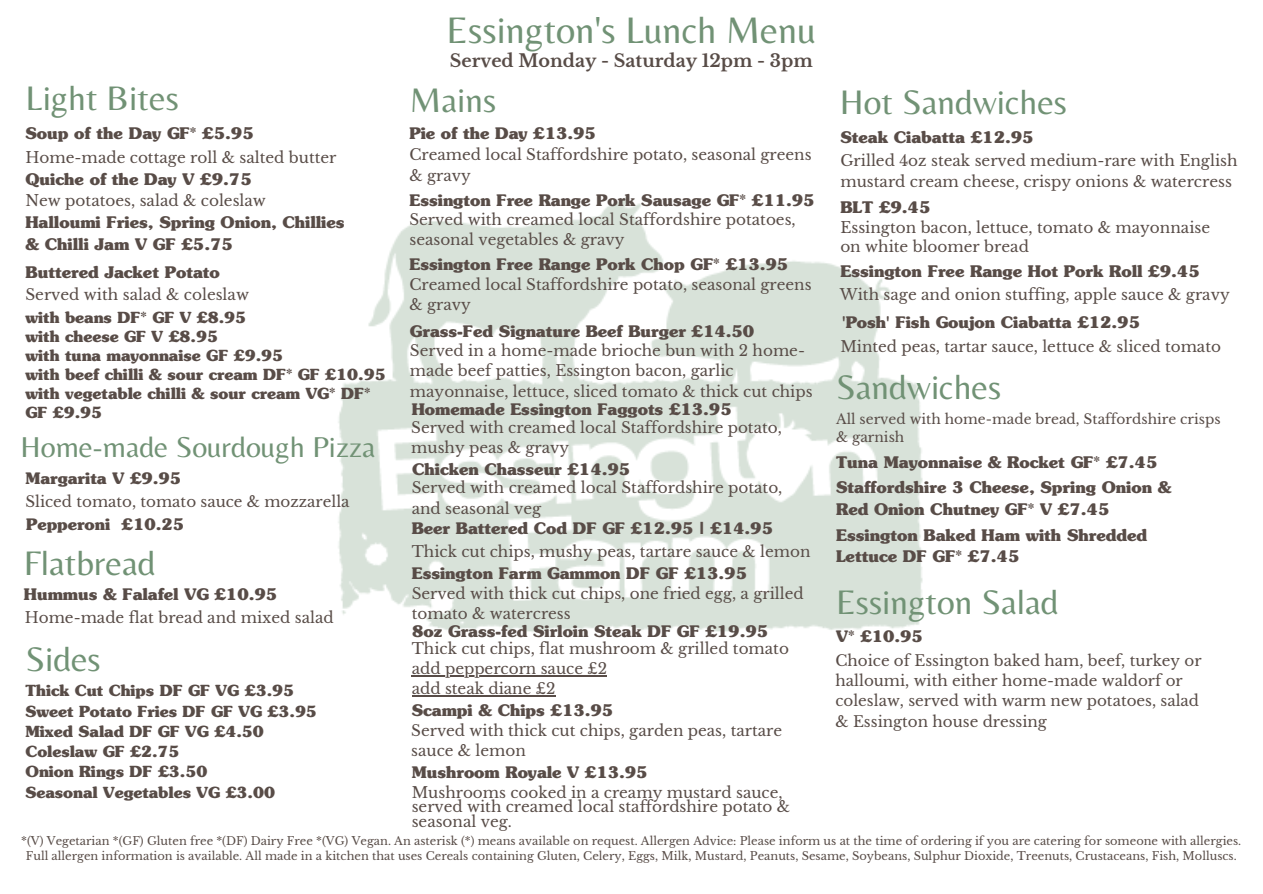
<style>
.page{position:relative;width:1263px;height:894px;background:#fff}
.page>*{position:absolute;margin:0;border:0;box-sizing:border-box;transform-origin:0 0}
.t1{font:38.4px "Belleza";color:#719275}
.t2{font:35.4px "Belleza";color:#719275}
.t3{font:29.85px "Belleza";color:#719275}
.t4{font:700 17.55px "Libre Baskerville";color:#584c47}
.t5{font:700 15.9px/21.3px "Souvenir Std";color:#584c47}
.t6{font:700 15.75px "Souvenir Std";color:#584c47}
.t7{font:700 15.3px/19px "Souvenir Std";color:#584c47}
.t8{font:15.3px/20.2px "Libre Baskerville";color:#584c47}
.t9{font:15.15px/20.2px "Libre Baskerville";color:#584c47}
.t10{font:13.8px/18px "Libre Baskerville";color:#584c47}
.t11{font:11.4px/15px "Libre Baskerville";color:#584c47;text-align:center}
</style>
<div class="page">
<img style="left:338px;top:197px;width:585px;height:435px">
<hr style="left:412px;top:675px;width:195px;height:1px;background:#584c47">
<hr style="left:412px;top:695px;width:143px;height:1px;background:#584c47">
<p class="t2" style="left:25px;top:77px;width:155px">Light Bites</p>
<p class="t5" style="left:25px;top:124px;width:230px">Soup of the Day GF* £5.95</p>
<p class="t8" style="left:25px;top:147px;width:313px">Home-made cottage roll &amp; salted butter</p>
<p class="t5" style="left:25px;top:170px;width:228px">Quiche of the Day V £9.75</p>
<p class="t8" style="left:25px;top:190px;width:242px">New potatoes, salad &amp; coleslaw</p>
<p class="t5" style="left:25px;top:213px;width:321px">Halloumi Fries, Spring Onion, Chillies</p>
<p class="t5" style="left:25px;top:235px;width:209px">&amp; Chilli Jam V GF £5.75</p>
<p class="t5" style="left:25px;top:263px;width:196px">Buttered Jacket Potato</p>
<p class="t8" style="left:25px;top:285px;width:225px">Served with salad &amp; coleslaw</p>
<p class="t7" style="left:25px;top:309px;width:222px">with beans DF* GF V £8.95</p>
<p class="t7" style="left:25px;top:328px;width:194px">with cheese GF V £8.95</p>
<p class="t7" style="left:25px;top:347px;width:259px">with tuna mayonnaise GF £9.95</p>
<p class="t7" style="left:25px;top:366px;width:362px">with beef chilli &amp; sour cream DF* GF £10.95</p>
<p class="t7" style="left:25px;top:385px;width:347px">with vegetable chilli &amp; sour cream VG* DF*<br>GF £9.95</p>
<p class="t3" style="left:21px;top:429px;width:356px">Home-made Sourdough Pizza</p>
<p class="t6" style="left:25px;top:472px;width:157px">Margarita V £9.95</p>
<p class="t9" style="left:25px;top:491px;width:326px">Sliced tomato, tomato sauce &amp; mozzarella</p>
<p class="t6" style="left:26px;top:517px;width:159px">Pepperoni £10.25</p>
<p class="t2" style="left:24px;top:542px;width:133px">Flatbread</p>
<p class="t5" style="left:24px;top:584px;width:255px">Hummus &amp; Falafel VG £10.95</p>
<p class="t9" style="left:25px;top:607px;width:310px">Home-made flat bread and mixed salad</p>
<p class="t2" style="left:25px;top:637px;width:77px">Sides</p>
<p class="t7" style="left:25px;top:682px;width:270px">Thick Cut Chips DF GF VG £3.95</p>
<p class="t7" style="left:25px;top:702px;width:293px">Sweet Potato Fries DF GF VG £3.95</p>
<p class="t7" style="left:25px;top:723px;width:240px">Mixed Salad DF GF VG £4.50</p>
<p class="t7" style="left:25px;top:743px;width:156px">Coleslaw GF £2.75</p>
<p class="t7" style="left:25px;top:763px;width:183px">Onion Rings DF £3.50</p>
<p class="t7" style="left:25px;top:783px;width:251px">Seasonal Vegetables VG £3.00</p>
<p class="t1" style="left:447px;top:7px;width:371px">Essington's Lunch Menu</p>
<p class="t4" style="left:450px;top:50px;width:364px">Served Monday - Saturday 12pm - 3pm</p>
<p class="t2" style="left:410px;top:80px;width:88px">Mains</p>
<p class="t5" style="left:409px;top:124px;width:188px">Pie of the Day £13.95</p>
<p class="t9" style="left:409px;top:145px;width:404px">Creamed local Staffordshire potato, seasonal greens &amp; gravy</p>
<p class="t5" style="left:409px;top:191px;width:407px">Essington Free Range Pork Sausage GF* £11.95</p>
<p class="t9" style="left:409px;top:209px;width:388px">Served with creamed local Staffordshire potatoes, seasonal vegetables &amp; gravy</p>
<p class="t5" style="left:409px;top:255px;width:380px">Essington Free Range Pork Chop GF* £13.95</p>
<p class="t9" style="left:409px;top:274px;width:404px">Creamed local Staffordshire potato, seasonal greens &amp; gravy</p>
<p class="t5" style="left:410px;top:321px;width:346px">Grass-Fed Signature Beef Burger £14.50</p>
<p class="t9" style="left:410px;top:340px;width:404px">Served in a home-made brioche bun with 2 home&shy;made beef patties, Essington bacon, garlic mayonnaise, lettuce, sliced tomato &amp; thick cut chips</p>
<p class="t5" style="left:412px;top:400px;width:321px">Homemade Essington Faggots £13.95</p>
<p class="t9" style="left:411px;top:417px;width:372px">Served with creamed local Staffordshire potato, mushy peas &amp; gravy</p>
<p class="t5" style="left:412px;top:460px;width:220px">Chicken Chasseur £14.95</p>
<p class="t9" style="left:412px;top:478px;width:372px">Served with creamed local Staffordshire potato, and seasonal veg</p>
<p class="t5" style="left:412px;top:519px;width:363px">Beer Battered Cod DF GF £12.95 | £14.95</p>
<p class="t9" style="left:412px;top:541px;width:400px">Thick cut chips, mushy peas, tartare sauce &amp; lemon</p>
<p class="t5" style="left:412px;top:564px;width:337px">Essington Farm Gammon DF GF £13.95</p>
<p class="t9" style="left:412px;top:583px;width:393px">Served with thick cut chips, one fried egg, a grilled tomato &amp; watercress</p>
<p class="t5" style="left:412px;top:622px;width:357px">8oz Grass-fed Sirloin Steak DF GF £19.95</p>
<p class="t9" style="left:412px;top:638px;width:379px">Thick cut chips, flat mushroom &amp; grilled tomato</p>
<p class="t9" style="left:412px;top:658px;width:197px">add peppercorn sauce £2</p>
<p class="t9" style="left:412px;top:678px;width:145px">add steak diane £2</p>
<p class="t5" style="left:412px;top:701px;width:203px">Scampi &amp; Chips £13.95</p>
<p class="t9" style="left:411px;top:719px;width:372px">Served with thick cut chips, garden peas, tartare sauce &amp; lemon</p>
<p class="t5" style="left:412px;top:762px;width:237px">Mushroom Royale V £13.95</p>
<p class="t9" style="left:412px;top:784px;width:380px;line-height:14.5px">Mushrooms cooked in a creamy mustard sauce, served with creamed local staffordshire potato &amp; seasonal veg.</p>
<p class="t2" style="left:840px;top:81px;width:229px">Hot Sandwiches</p>
<p class="t5" style="left:840px;top:128px;width:195px">Steak Ciabatta £12.95</p>
<p class="t8" style="left:840px;top:151px;width:399px">Grilled 4oz steak served medium-rare with English mustard cream cheese, crispy onions &amp; watercress</p>
<p class="t5" style="left:840px;top:198px;width:92px">BLT £9.45</p>
<p class="t8" style="left:840px;top:218px;width:371px;line-height:19px">Essington bacon, lettuce, tomato &amp; mayonnaise on white bloomer bread</p>
<p class="t5" style="left:840px;top:262px;width:361px">Essington Free Range Hot Pork Roll £9.45</p>
<p class="t8" style="left:840px;top:285px;width:391px">With sage and onion stuffing, apple sauce &amp; gravy</p>
<p class="t5" style="left:842px;top:313px;width:299px">'Posh' Fish Goujon Ciabatta £12.95</p>
<p class="t9" style="left:840px;top:336px;width:382px">Minted peas, tartar sauce, lettuce &amp; sliced tomato</p>
<p class="t2" style="left:836px;top:366px;width:167px">Sandwiches</p>
<p class="t10" style="left:836px;top:410px;width:386px">All served with home-made bread, Staffordshire crisps &amp; garnish</p>
<p class="t5" style="left:836px;top:452px;width:323px">Tuna Mayonnaise &amp; Rocket GF* £7.45</p>
<p class="t5" style="left:836px;top:478px;width:337px">Staffordshire 3 Cheese, Spring Onion &amp;<br>Red Onion Chutney GF* V £7.45</p>
<p class="t5" style="left:836px;top:526px;width:313px">Essington Baked Ham with Shredded<br>Lettuce DF GF* £7.45</p>
<p class="t2" style="left:836px;top:581px;width:224px">Essington Salad</p>
<p class="t9" style="left:835px;top:650px;width:368px">Choice of Essington baked ham, beef, turkey or halloumi, with either home-made waldorf or coleslaw, served with warm new potatoes, salad &amp; Essington house dressing</p>
<p class="t6" style="left:836px;top:629px;width:88px">V* £10.95</p>
<p class="t11" style="left:21px;top:832px;width:1221px">*(V) Vegetarian *(GF) Gluten free *(DF) Dairy Free *(VG) Vegan. An asterisk (*) means available on request. Allergen Advice: Please inform us at the time of ordering if you are catering for someone with allergies.<br>Full allergen information is available. All made in a kitchen that uses Cereals containing Gluten, Celery, Eggs, Milk, Mustard, Peanuts, Sesame, Soybeans, Sulphur Dioxide, Treenuts, Crustaceans, Fish, Molluscs.</p>
</div>
